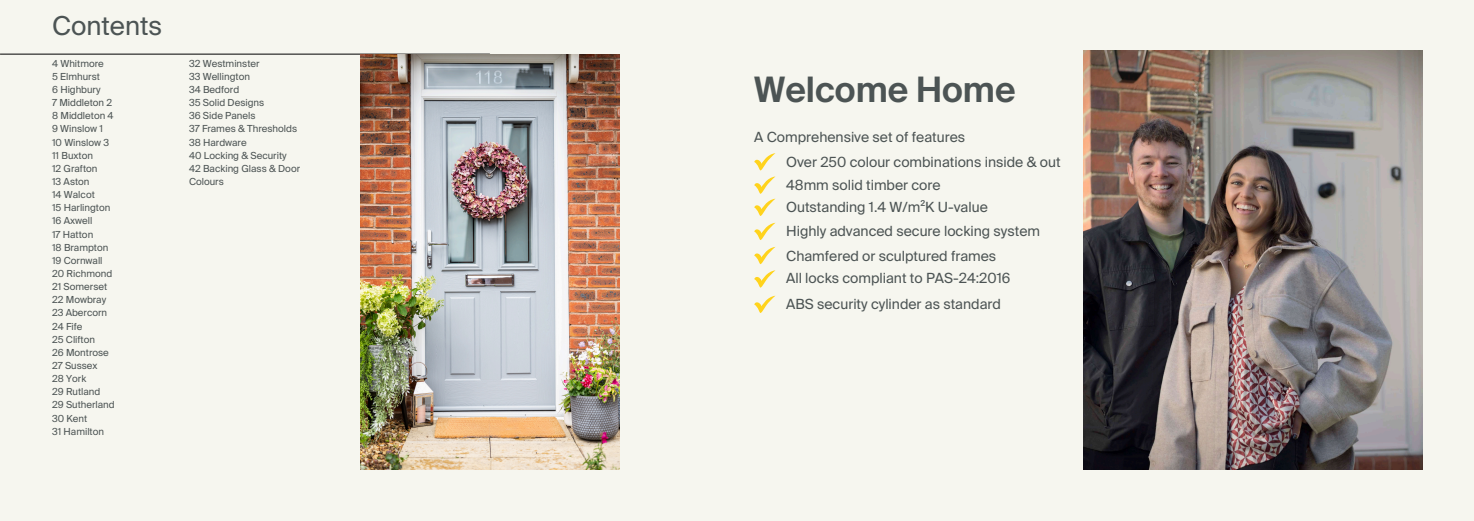
<style>
.page{position:relative;width:1474px;height:521px;background:#fff}
.page>*{position:absolute;margin:0;border:0;box-sizing:border-box;transform-origin:0 0}
.t1{font:600 35px "Suisse Intl";color:#4c5454}
.t2{font:26.07px "Suisse Intl";color:#4c5454}
.t3{font:14px "Suisse Intl";color:#4c5454}
.t4{font:9.71px/13.1px "Suisse Intl";color:#4c5454}
</style>
<div class="page">
<div style="left:0;top:0;width:1473px;height:520px;background:#f6f6ef"></div>
<hr style="left:0;top:54px;width:489px;height:1px;background:#000">
<svg style="left:754px;top:153px;width:21px;height:17px"></svg>
<svg style="left:754px;top:176px;width:21px;height:40px"></svg>
<svg style="left:754px;top:223px;width:21px;height:17px"></svg>
<svg style="left:754px;top:247px;width:21px;height:17px"></svg>
<svg style="left:754px;top:270px;width:21px;height:18px"></svg>
<svg style="left:754px;top:295px;width:21px;height:18px"></svg>
<img style="left:360px;top:54px;width:259px;height:415px">
<img style="left:1083px;top:50px;width:339px;height:419px">
<p class="t2" style="left:52px;top:10px;width:112px">Contents</p>
<p class="t4" style="left:52px;top:57px;width:53px">4 Whitmore</p>
<p class="t4" style="left:52px;top:70px;width:49px">5 Elmhurst</p>
<p class="t4" style="left:52px;top:83px;width:50px">6 Highbury</p>
<p class="t4" style="left:52px;top:96px;width:62px">7 Middleton 2</p>
<p class="t4" style="left:52px;top:109px;width:63px">8 Middleton 4</p>
<p class="t4" style="left:52px;top:123px;width:52px">9 Winslow 1</p>
<p class="t4" style="left:52px;top:136px;width:59px">10 Winslow 3</p>
<p class="t4" style="left:52px;top:149px;width:42px">11 Buxton</p>
<p class="t4" style="left:52px;top:162px;width:47px">12 Grafton</p>
<p class="t4" style="left:52px;top:175px;width:39px">13 Aston</p>
<p class="t4" style="left:52px;top:188px;width:44px">14 Walcot</p>
<p class="t4" style="left:52px;top:201px;width:60px">15 Harlington</p>
<p class="t4" style="left:52px;top:214px;width:42px">16 Axwell</p>
<p class="t4" style="left:52px;top:228px;width:43px">17 Hatton</p>
<p class="t4" style="left:52px;top:241px;width:58px">18 Brampton</p>
<p class="t4" style="left:52px;top:254px;width:52px">19 Cornwall</p>
<p class="t4" style="left:52px;top:267px;width:62px">20 Richmond</p>
<p class="t4" style="left:52px;top:280px;width:57px">21 Somerset</p>
<p class="t4" style="left:52px;top:293px;width:56px">22 Mowbray</p>
<p class="t4" style="left:52px;top:306px;width:57px">23 Abercorn</p>
<p class="t4" style="left:52px;top:319px;width:32px">24 Fife</p>
<p class="t4" style="left:52px;top:333px;width:44px">25 Clifton</p>
<p class="t4" style="left:52px;top:346px;width:58px">26 Montrose</p>
<p class="t4" style="left:52px;top:359px;width:47px">27 Sussex</p>
<p class="t4" style="left:52px;top:372px;width:36px">28 York</p>
<p class="t4" style="left:52px;top:385px;width:50px">29 Rutland</p>
<p class="t4" style="left:52px;top:398px;width:64px">29 Sutherland</p>
<p class="t4" style="left:52px;top:411px;width:37px">30 Kent</p>
<p class="t4" style="left:52px;top:424px;width:53px">31 Hamilton</p>
<h3 class="t4" style="left:189px;top:57px;width:72px">32 Westminster</h3>
<p class="t4" style="left:189px;top:70px;width:63px">33 Wellington</p>
<h3 class="t4" style="left:189px;top:83px;width:52px">34 Bedford</h3>
<p class="t4" style="left:189px;top:96px;width:77px">35 Solid Designs</p>
<h3 class="t4" style="left:189px;top:109px;width:68px">36 Side Panels</h3>
<p class="t4" style="left:189px;top:123px;width:110px">37 Frames &amp; Thresholds</p>
<h3 class="t4" style="left:189px;top:136px;width:59px">38 Hardware</h3>
<p class="t4" style="left:189px;top:149px;width:99px">40 Locking &amp; Security</p>
<h3 class="t4" style="left:189px;top:162px;width:113px">42 Backing Glass &amp; Door<br>Colours</h3>
<p class="t1" style="left:754px;top:68px;width:263px">Welcome Home</p>
<h1 class="t3" style="left:754px;top:128px;width:212px">A Comprehensive set of features</h1>
<p class="t3" style="left:786px;top:153px;width:276px">Over 250 colour combinations inside &amp; out</p>
<p class="t3" style="left:786px;top:176px;width:156px">48mm solid timber core</p>
<p class="t3" style="left:786px;top:198px;width:203px">Outstanding 1.4 W/m²K U-value</p>
<p class="t3" style="left:786px;top:222px;width:255px">Highly advanced secure locking system</p>
<p class="t3" style="left:786px;top:246px;width:212px">Chamfered or sculptured frames</p>
<p class="t3" style="left:786px;top:269px;width:226px">All locks compliant to PAS-24:2016</p>
<p class="t3" style="left:786px;top:295px;width:216px">ABS security cylinder as standard</p>
</div>
